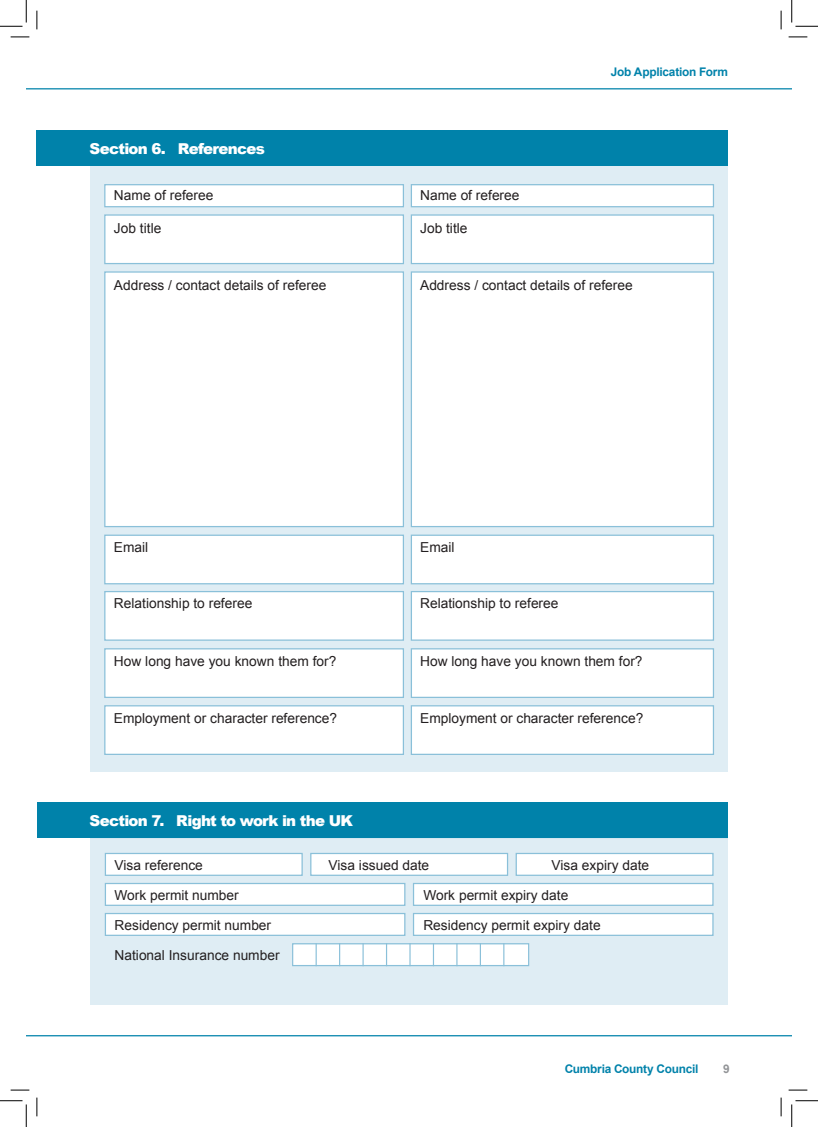
<style>
.page{position:relative;width:818px;height:1127px;background:#fff}
.page>*{position:absolute;margin:0;border:0;box-sizing:border-box;transform-origin:0 0}
.t1{font:900 15px "Arial";letter-spacing:-.045em;color:#fff}
.t2{font:13.75px "Arial";color:#231f20}
.t3{font:700 11.88px "Arial";letter-spacing:-.02em;color:#0082aa}
.t4{font:700 11.88px "Arial";color:#939598}
</style>
<div class="page">
<hr style="left:26px;top:88px;width:766px;height:1px;background:#0082aa">
<hr style="left:26px;top:1034px;width:766px;height:2px;background:#0082aa">
<div style="left:90px;top:837px;width:638px;height:167px;background:#dfedf4"></div>
<div style="left:105px;top:852px;width:198px;height:23px;background:#fff;border:1px solid #8ac0d9"></div>
<div style="left:516px;top:852px;width:197px;height:23px;background:#fff;border:1px solid #8ac0d9"></div>
<div style="left:105px;top:882px;width:300px;height:23px;background:#fff;border:1px solid #8ac0d9"></div>
<div style="left:413px;top:882px;width:300px;height:23px;background:#fff;border:1px solid #8ac0d9"></div>
<div style="left:105px;top:912px;width:300px;height:23px;background:#fff;border:1px solid #8ac0d9"></div>
<div style="left:413px;top:912px;width:300px;height:23px;background:#fff;border:1px solid #8ac0d9"></div>
<div style="left:310px;top:852px;width:198px;height:23px;background:#fff;border:1px solid #8ac0d9"></div>
<div style="left:293px;top:943px;width:236px;height:22px;background:#fff"></div>
<div style="left:292px;top:942px;width:237px;height:23px;border:1px solid #8ac0d9"></div>
<svg style="left:316px;top:942px;width:1px;height:23px"></svg>
<svg style="left:339px;top:942px;width:1px;height:23px"></svg>
<hr style="left:362px;top:942px;width:2px;height:23px;background:#8ac0d9">
<svg style="left:386px;top:942px;width:1px;height:23px"></svg>
<hr style="left:409px;top:942px;width:2px;height:23px;background:#8ac0d9">
<svg style="left:433px;top:942px;width:1px;height:23px"></svg>
<svg style="left:456px;top:942px;width:1px;height:23px"></svg>
<svg style="left:480px;top:942px;width:1px;height:23px"></svg>
<svg style="left:503px;top:942px;width:1px;height:23px"></svg>
<div style="left:90px;top:164px;width:638px;height:608px;background:#dfedf4"></div>
<div style="left:411px;top:184px;width:303px;height:23px;background:#fff;border:1px solid #8ac0d9"></div>
<div style="left:411px;top:591px;width:303px;height:49px;background:#fff;border:1px solid #8ac0d9"></div>
<div style="left:411px;top:648px;width:303px;height:49px;background:#fff;border:1px solid #8ac0d9"></div>
<div style="left:411px;top:214px;width:303px;height:50px;background:#fff;border:1px solid #8ac0d9"></div>
<div style="left:411px;top:534px;width:303px;height:50px;background:#fff;border:1px solid #8ac0d9"></div>
<div style="left:411px;top:271px;width:303px;height:256px;background:#fff;border:1px solid #8ac0d9"></div>
<div style="left:411px;top:705px;width:303px;height:49px;background:#fff;border:1px solid #8ac0d9"></div>
<div style="left:104px;top:184px;width:300px;height:23px;background:#fff;border:1px solid #8ac0d9"></div>
<div style="left:104px;top:271px;width:300px;height:256px;background:#fff;border:1px solid #8ac0d9"></div>
<div style="left:104px;top:591px;width:300px;height:49px;background:#fff;border:1px solid #8ac0d9"></div>
<div style="left:104px;top:648px;width:300px;height:49px;background:#fff;border:1px solid #8ac0d9"></div>
<div style="left:104px;top:214px;width:300px;height:50px;background:#fff;border:1px solid #8ac0d9"></div>
<div style="left:104px;top:534px;width:300px;height:50px;background:#fff;border:1px solid #8ac0d9"></div>
<div style="left:104px;top:705px;width:300px;height:49px;background:#fff;border:1px solid #8ac0d9"></div>
<div style="left:37px;top:130px;width:691px;height:35px;background:#0082aa"></div>
<div style="left:37px;top:802px;width:691px;height:36px;background:#0082aa"></div>
<svg style="left:11px;top:36px;width:18px;height:2px"></svg>
<svg style="left:788px;top:36px;width:19px;height:2px"></svg>
<svg style="left:11px;top:1089px;width:18px;height:1px"></svg>
<svg style="left:788px;top:1089px;width:19px;height:1px"></svg>
<svg style="left:36px;top:11px;width:2px;height:18px"></svg>
<svg style="left:36px;top:1097px;width:2px;height:18px"></svg>
<svg style="left:780px;top:11px;width:2px;height:18px"></svg>
<svg style="left:780px;top:1097px;width:2px;height:18px"></svg>
<svg style="left:0;top:0;width:27px;height:27px"></svg>
<svg style="left:0;top:1100px;width:27px;height:26px"></svg>
<svg style="left:791px;top:0;width:27px;height:27px"></svg>
<svg style="left:791px;top:1100px;width:27px;height:26px"></svg>
<p class="t1" style="left:90px;top:137px;width:177px">Section 6. References</p>
<p class="t2" style="left:114px;top:186px;width:101px">Name of referee</p>
<p class="t2" style="left:114px;top:219px;width:49px">Job title</p>
<p class="t2" style="left:114px;top:276px;width:214px">Address / contact details of referee</p>
<p class="t2" style="left:420px;top:186px;width:101px">Name of referee</p>
<p class="t2" style="left:420px;top:219px;width:49px">Job title</p>
<p class="t3" style="left:611px;top:64px;width:119px">Job Application Form</p>
<p class="t2" style="left:420px;top:276px;width:214px">Address / contact details of referee</p>
<p class="t2" style="left:114px;top:538px;width:36px">Email</p>
<p class="t2" style="left:420px;top:538px;width:36px">Email</p>
<p class="t2" style="left:114px;top:594px;width:140px">Relationship to referee</p>
<p class="t2" style="left:420px;top:594px;width:140px">Relationship to referee</p>
<p class="t2" style="left:114px;top:651px;width:224px">How long have you known them for?</p>
<p class="t2" style="left:420px;top:651px;width:224px">How long have you known them for?</p>
<p class="t2" style="left:114px;top:709px;width:225px">Employment or character reference?</p>
<p class="t2" style="left:420px;top:709px;width:225px">Employment or character reference?</p>
<p class="t1" style="left:90px;top:809px;width:265px">Section 7. Right to work in the UK</p>
<p class="t2" style="left:115px;top:856px;width:90px">Visa reference</p>
<p class="t2" style="left:329px;top:856px;width:102px">Visa issued date</p>
<p class="t2" style="left:552px;top:856px;width:99px">Visa expiry date</p>
<p class="t2" style="left:115px;top:886px;width:126px">Work permit number</p>
<p class="t2" style="left:423px;top:886px;width:146px">Work permit expiry date</p>
<p class="t2" style="left:115px;top:916px;width:158px">Residency permit number</p>
<p class="t2" style="left:423px;top:916px;width:179px">Residency permit expiry date</p>
<p class="t2" style="left:115px;top:946px;width:167px">National Insurance number</p>
<p class="t3" style="left:565px;top:1060px;width:135px">Cumbria County Council</p>
<p class="t4" style="left:723px;top:1060px;width:8px">9</p>
</div>
